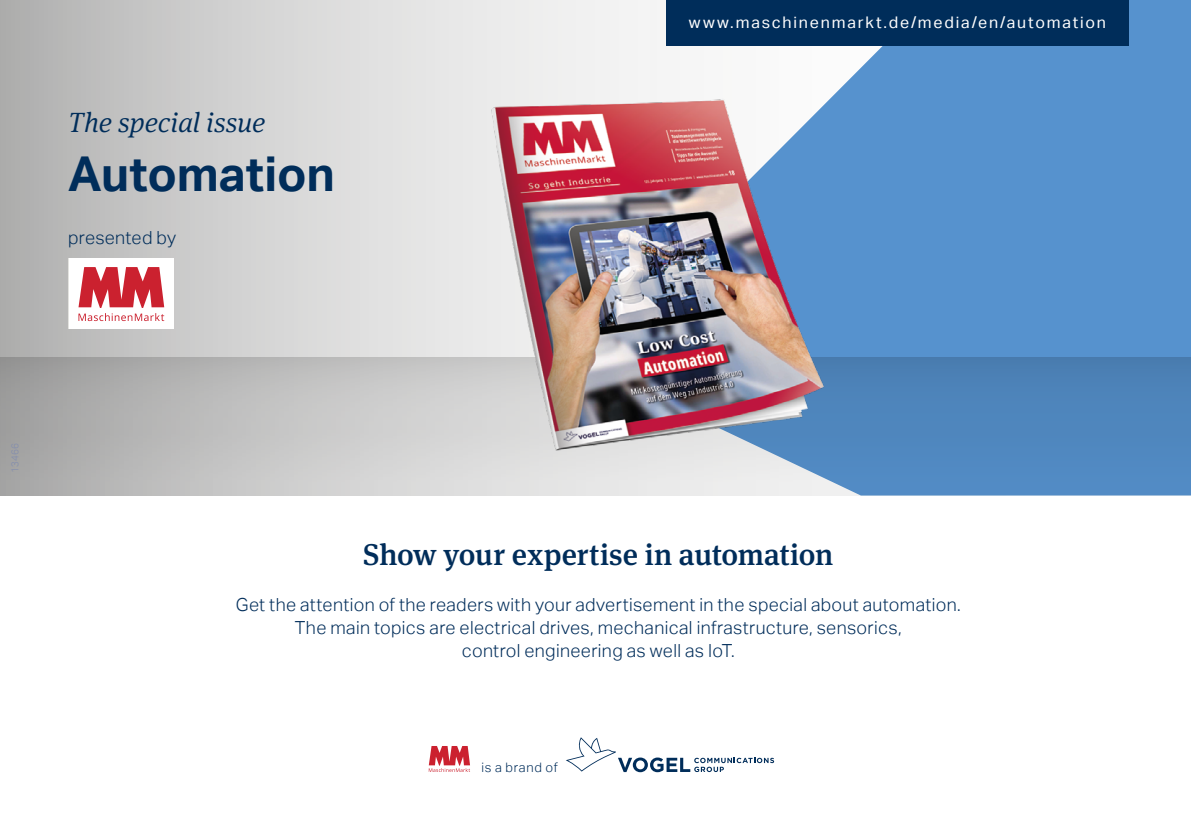
<style>
.page{position:relative;width:1191px;height:840px;background:#fff}
.page>*{position:absolute;margin:0;border:0;box-sizing:border-box;transform-origin:0 0}
.t1{font:700 48px "Aktiv Grotesk";color:#002d5a}
.t2{font:500 30px "Meta Serif OT";letter-spacing:-.005em;color:#002d5a}
.t3{font:italic 300 28px "Meta Serif OT";letter-spacing:-.005em;color:#002d5a}
.t4{font:300 18px/23px "Aktiv Grotesk";letter-spacing:.02em;color:#002d5a;text-align:center}
.t5{font:16px "Aktiv Grotesk";letter-spacing:.115em;color:#fff}
.t6{font:300 13px "Aktiv Grotesk";letter-spacing:.055em;color:#002d5a}
.t7{font:300 10px "Aktiv Grotesk";letter-spacing:.03em;color:#828dae}
</style>
<div class="page">
<svg style="left:0;top:0;width:571px;height:357px;background:#cfcfcf"></svg>
<div style="left:571px;top:0;width:620px;height:357px;background:#5692ce"></div>
<svg style="left:0;top:357px;width:1191px;height:138px;background:#8da5bc"></svg>
<img style="left:455px;top:55px;width:391px;height:440px">
<svg style="left:429px;top:746px;width:41px;height:25px"></svg>
<svg style="left:566px;top:737px;width:208px;height:34px"></svg>
<div style="left:69px;top:258px;width:105px;height:71px;background:#fff"></div>
<svg style="left:78px;top:267px;width:86px;height:54px"></svg>
<div style="left:666px;top:0;width:462px;height:45px;background:#002d5a"></div>
<h3 class="t3" style="left:68px;top:105px;width:199px">The special issue</h3>
<h1 class="t1" style="left:68px;top:146px;width:268px">Automation</h1>
<p class="t4" style="left:68px;top:226px;width:109px">presented by</p>
<p class="t5" style="left:689px;top:13px;width:418px">www.maschinenmarkt.de/media/en/automation</p>
<p class="t7" style="left:9px;top:471px;width:30px;rotate:-90deg">13466</p>
<h2 class="t2" style="left:363px;top:534px;width:471px">Show your expertise in automation</h2>
<p class="t4" style="left:236px;top:592px;width:726px">Get the attention of the readers with your advertisement in the special about automation.<br>The main topics are electrical drives, mechanical infrastructure, sensorics,<br>control engineering as well as IoT.</p>
<p class="t6" style="left:481px;top:759px;width:78px">is a brand of</p>
</div>
